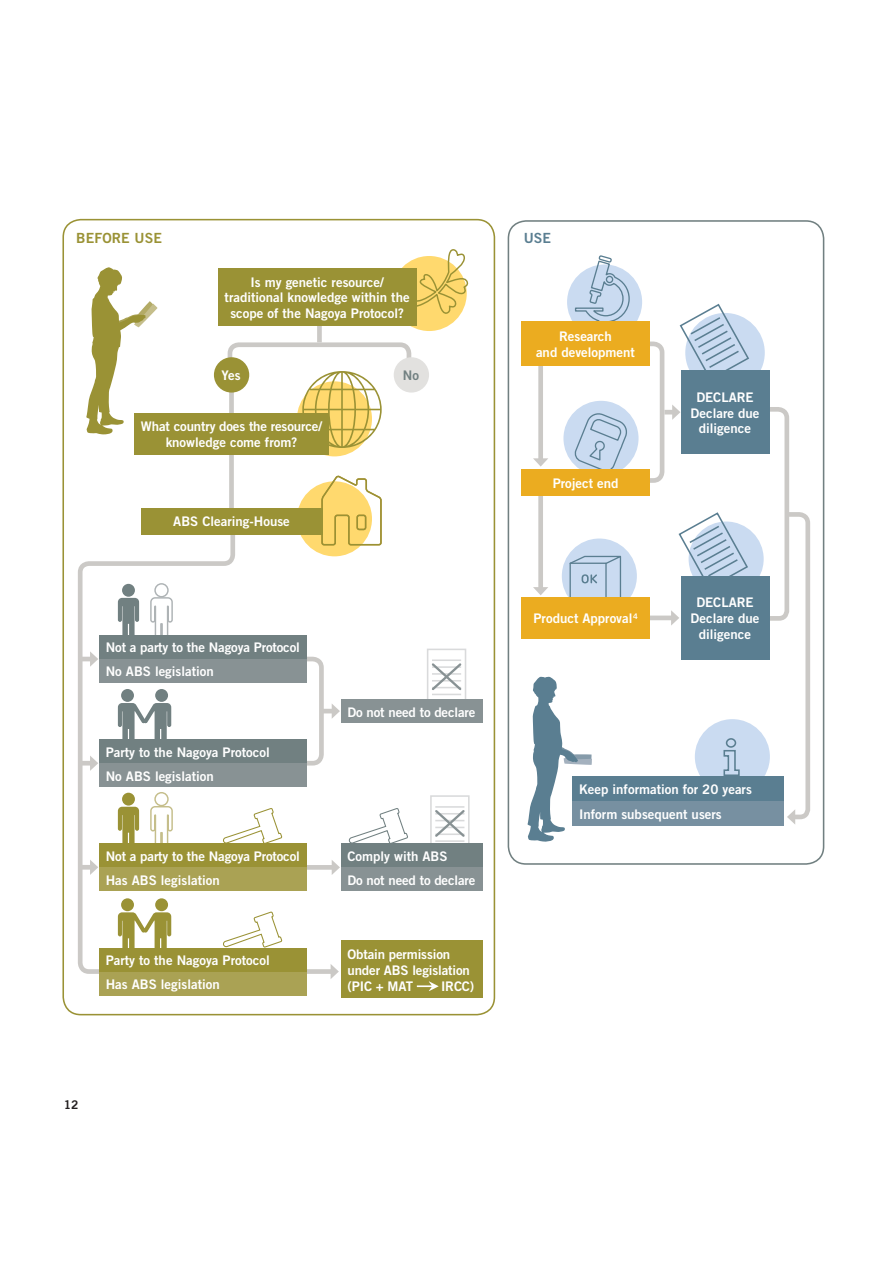
<style>
.page{position:relative;width:893px;height:1263px;background:#fff}
.page>*{position:absolute;margin:0;border:0;box-sizing:border-box;transform-origin:0 0}
.t1{font:13.95px "Trade Gothic LT Bold Two";letter-spacing:.01em;color:#9a9235}
.t2{font:13.95px "Trade Gothic LT Bold Two";color:#5a7e91}
.t3{font:13.2px/15.9px "Trade Gothic LT Bold Two";color:#fff;text-align:center}
.t4{font:13.2px "Trade Gothic LT Bold Two";color:#718081}
.t5{font:12px "Trade Gothic LT Bold Two";color:#231f20}
</style>
<div class="page">
<div style="left:62px;top:219px;width:433px;height:796px;border:2px solid #9a9235;border-radius:18px"></div>
<div style="left:508px;top:220px;width:316px;height:645px;border:2px solid #718081;border-radius:18px"></div>
<svg style="left:78px;top:534px;width:259px;height:442px"></svg>
<svg style="left:331px;top:964px;width:8px;height:15px"></svg>
<hr style="left:79px;top:657px;width:13px;height:4px;background:#cbc9c6">
<svg style="left:90px;top:651px;width:8px;height:16px"></svg>
<div style="left:317px;top:321px;width:5px;height:21px;background:#cbc9c6"></div>
<div style="left:229px;top:388px;width:5px;height:123px;background:#cbc9c6"></div>
<div style="left:79px;top:865px;width:13px;height:5px;background:#cbc9c6"></div>
<svg style="left:90px;top:860px;width:8px;height:15px"></svg>
<div style="left:78px;top:761px;width:14px;height:5px;background:#cbc9c6"></div>
<svg style="left:90px;top:756px;width:8px;height:15px"></svg>
<div style="left:302px;top:865px;width:32px;height:5px;background:#cbc9c6"></div>
<svg style="left:332px;top:860px;width:8px;height:15px"></svg>
<svg style="left:293px;top:654px;width:33px;height:114px"></svg>
<hr style="left:322px;top:709px;width:12px;height:4px;background:#cbc9c6">
<svg style="left:332px;top:703px;width:8px;height:16px"></svg>
<div style="left:538px;top:356px;width:5px;height:104px;background:#cbc9c6"></div>
<svg style="left:533px;top:458px;width:15px;height:9px"></svg>
<div style="left:538px;top:489px;width:5px;height:100px;background:#cbc9c6"></div>
<svg style="left:533px;top:587px;width:15px;height:8px"></svg>
<hr style="left:640px;top:616px;width:33px;height:4px;background:#cbc9c6">
<svg style="left:671px;top:610px;width:8px;height:16px"></svg>
<svg style="left:765px;top:405px;width:45px;height:419px"></svg>
<div style="left:122px;top:584px;width:13px;height:13px;background:#718081;border-radius:50%"></div>
<svg style="left:118px;top:598px;width:21px;height:37px"></svg>
<div style="left:154px;top:583px;width:15px;height:14px;border:1px solid #aeb3b5;border-radius:50%"></div>
<svg style="left:149px;top:596px;width:25px;height:39px"></svg>
<div style="left:122px;top:793px;width:13px;height:13px;background:#9a9235;border-radius:50%"></div>
<svg style="left:118px;top:807px;width:21px;height:36px"></svg>
<div style="left:154px;top:792px;width:15px;height:14px;border:1px solid #c5be8b;border-radius:50%"></div>
<svg style="left:149px;top:805px;width:25px;height:38px"></svg>
<div style="left:341px;top:867px;width:141px;height:24px;background:#889294"></div>
<svg style="left:118px;top:689px;width:53px;height:50px"></svg>
<svg style="left:118px;top:898px;width:53px;height:50px"></svg>
<svg style="left:86px;top:267px;width:71px;height:168px"></svg>
<div style="left:392px;top:256px;width:75px;height:75px;background:#ffd96e;border-radius:50%"></div>
<svg style="left:402px;top:249px;width:67px;height:67px"></svg>
<div style="left:297px;top:481px;width:75px;height:75px;background:#ffd96e;border-radius:50%"></div>
<svg style="left:321px;top:475px;width:61px;height:71px"></svg>
<div style="left:141px;top:508px;width:181px;height:26px;background:#9a9235"></div>
<div style="left:297px;top:381px;width:75px;height:75px;background:#ffd96e;border-radius:50%"></div>
<svg style="left:227px;top:340px;width:185px;height:108px"></svg>
<div style="left:134px;top:413px;width:195px;height:42px;background:#9a9235"></div>
<div style="left:218px;top:268px;width:198px;height:58px;background:#9a9235"></div>
<div style="left:394px;top:357px;width:35px;height:36px;background:#e2e1df;border-radius:50%"></div>
<div style="left:214px;top:357px;width:35px;height:36px;background:#9a9235;border-radius:50%"></div>
<svg style="left:223px;top:807px;width:60px;height:36px"></svg>
<svg style="left:348px;top:808px;width:60px;height:35px"></svg>
<svg style="left:223px;top:911px;width:60px;height:37px"></svg>
<div style="left:685px;top:313px;width:80px;height:79px;background:#cadbf1;border-radius:50%"></div>
<div style="left:688px;top:522px;width:76px;height:75px;background:#cadbf1;border-radius:50%"></div>
<svg style="left:678px;top:512px;width:70px;height:64px"></svg>
<div style="left:567px;top:264px;width:75px;height:76px;background:#cadbf1;border-radius:50%"></div>
<div style="left:563px;top:401px;width:75px;height:75px;background:#cadbf1;border-radius:50%"></div>
<svg style="left:572px;top:255px;width:178px;height:228px"></svg>
<div style="left:521px;top:322px;width:128px;height:44px;background:#ebac20"></div>
<div style="left:522px;top:469px;width:128px;height:27px;background:#ebac20"></div>
<div style="left:695px;top:719px;width:75px;height:75px;background:#cadbf1;border-radius:50%"></div>
<div style="left:726px;top:738px;width:10px;height:10px;border:2px solid #5a7e91;border-radius:50%"></div>
<svg style="left:723px;top:750px;width:17px;height:26px"></svg>
<div style="left:681px;top:370px;width:88px;height:84px;background:#5a7e91"></div>
<div style="left:681px;top:576px;width:88px;height:84px;background:#5a7e91"></div>
<div style="left:562px;top:539px;width:75px;height:75px;background:#cadbf1;border-radius:50%"></div>
<hr style="left:620px;top:557px;width:1px;height:42px;background:#5a7e91">
<div style="left:569px;top:563px;width:38px;height:36px;border:1px solid #5a7e91"></div>
<svg style="left:569px;top:555px;width:53px;height:10px"></svg>
<svg style="left:581px;top:574px;width:16px;height:9px"></svg>
<div style="left:522px;top:597px;width:128px;height:42px;background:#ebac20"></div>
<svg style="left:527px;top:676px;width:65px;height:166px"></svg>
<svg style="left:427px;top:648px;width:40px;height:51px"></svg>
<svg style="left:430px;top:795px;width:40px;height:48px"></svg>
<div style="left:341px;top:699px;width:141px;height:24px;background:#889294"></div>
<div style="left:341px;top:843px;width:141px;height:24px;background:#718081"></div>
<div style="left:99px;top:843px;width:208px;height:24px;background:#9a9235"></div>
<div style="left:99px;top:867px;width:208px;height:24px;background:#aaa254"></div>
<div style="left:99px;top:635px;width:208px;height:24px;background:#718081"></div>
<div style="left:99px;top:659px;width:208px;height:24px;background:#889294"></div>
<div style="left:99px;top:763px;width:208px;height:24px;background:#889294"></div>
<div style="left:99px;top:739px;width:208px;height:24px;background:#718081"></div>
<div style="left:341px;top:941px;width:141px;height:57px;background:#9a9235"></div>
<svg style="left:417px;top:981px;width:21px;height:10px"></svg>
<div style="left:572px;top:776px;width:212px;height:25px;background:#5a7e91"></div>
<div style="left:572px;top:801px;width:212px;height:25px;background:#7790a1"></div>
<div style="left:99px;top:972px;width:208px;height:24px;background:#aaa254"></div>
<div style="left:99px;top:948px;width:208px;height:24px;background:#9a9235"></div>
<p class="t1" style="left:76px;top:233px;width:87px">BEFORE USE</p>
<p class="t2" style="left:524px;top:233px;width:29px">USE</p>
<p class="t3" style="left:225px;top:275px;width:186px">Is my genetic resource/ traditional knowledge within the scope of the Nagoya Protocol?</p>
<p class="t3" style="left:221px;top:369px;width:21px">Yes</p>
<p class="t4" style="left:403px;top:371px;width:18px">No</p>
<p class="t3" style="left:141px;top:420px;width:183px">What country does the resource/ knowledge come from?</p>
<p class="t3" style="left:173px;top:515px;width:118px">ABS Clearing-House</p>
<p class="t3" style="left:106px;top:637px;width:196px;line-height:24.2px;text-align:left">Not a party to the Nagoya Protocol<br>No ABS legislation</p>
<p class="t3" style="left:106px;top:745px;width:165px">Party to the Nagoya Protocol</p>
<p class="t3" style="left:106px;top:769px;width:110px">No ABS legislation</p>
<p class="t3" style="left:347px;top:705px;width:130px">Do not need to declare</p>
<p class="t3" style="left:106px;top:849px;width:196px">Not a party to the Nagoya Protocol</p>
<p class="t3" style="left:347px;top:849px;width:102px">Comply with ABS</p>
<p class="t3" style="left:106px;top:873px;width:115px">Has ABS legislation</p>
<p class="t3" style="left:347px;top:873px;width:130px">Do not need to declare</p>
<p class="t3" style="left:106px;top:953px;width:165px">Party to the Nagoya Protocol</p>
<p class="t3" style="left:106px;top:977px;width:115px">Has ABS legislation</p>
<p class="t3" style="left:347px;top:947px;width:124px;text-align:left">Obtain permission under ABS legislation (PIC + MAT</p>
<p class="t3" style="left:441px;top:979px;width:35px">IRCC)</p>
<p class="t5" style="left:64px;top:1100px;width:16px">12</p>
<p class="t3" style="left:536px;top:330px;width:100px">Research<br>and development</p>
<p class="t3" style="left:553px;top:476px;width:67px">Project end</p>
<p class="t3" style="left:533px;top:612px;width:106px">Product Approval<sup>4</sup></p>
<p class="t3" style="left:691px;top:390px;width:70px">DECLARE<br>Declare due diligence</p>
<p class="t3" style="left:691px;top:596px;width:70px">DECLARE<br>Declare due diligence</p>
<p class="t3" style="left:579px;top:778px;width:174px;line-height:24.8px;text-align:left">Keep information for 20 years<br>Inform subsequent users</p>
</div>
